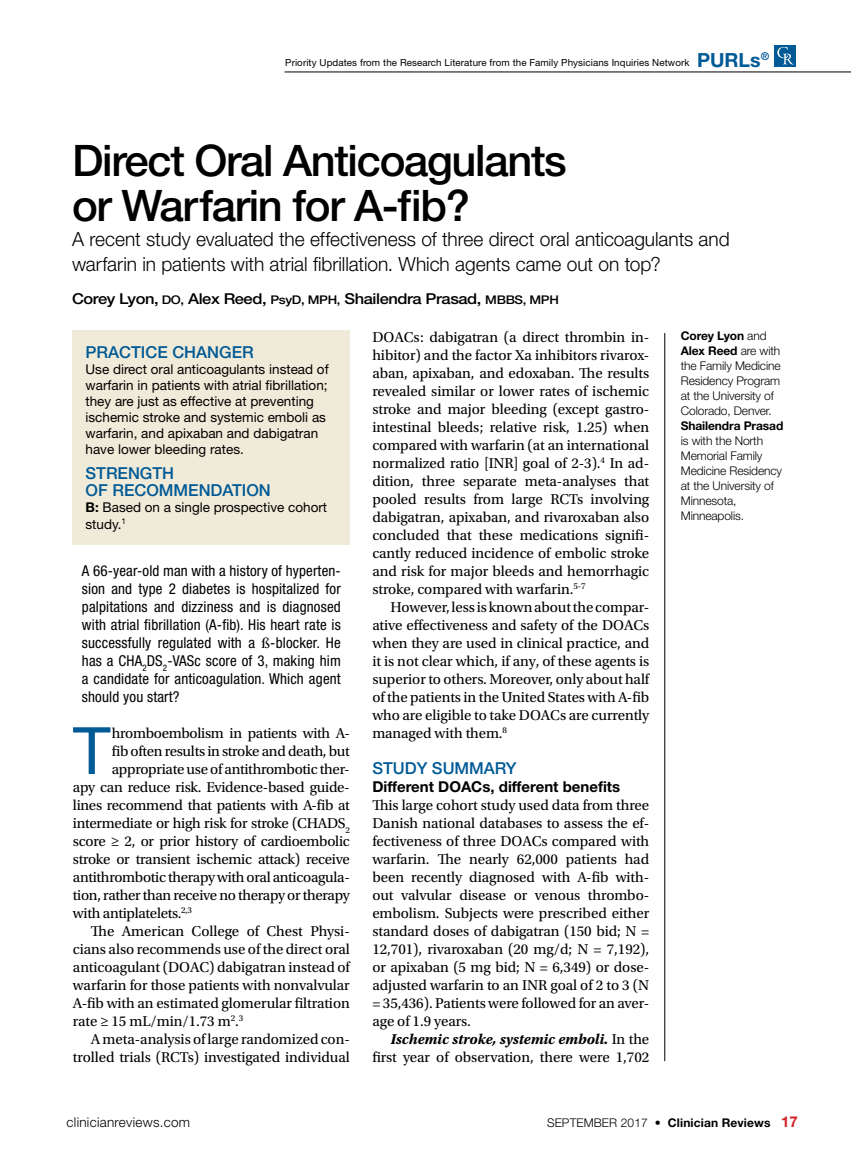
<style>
.page{position:relative;width:851px;height:1161px;background:#fff}
.page>*{position:absolute;margin:0;border:0;box-sizing:border-box;transform-origin:0 0}
.t1{font:65.4px "Helvetica Neue LT Std";color:#005a96}
.t2{font:500 43.5px/45px "Helvetica Neue LT Std";letter-spacing:-.03em;color:#000}
.t3{font:300 19.5px/24.8px "Helvetica Neue LT Std";color:#000}
.t4{font:500 16.5px/16.5px "Helvetica Neue LT Std";color:#005a96}
.t5{font:15px/18px "Utopia Std";letter-spacing:-.01em;color:#000;text-align:justify}
.t6{font:condensed 15px/18px "Helvetica Neue LT Std";letter-spacing:.01em;color:#000;text-align:justify}
.t7{font:500 15px "Helvetica Neue LT Std";letter-spacing:-.025em;color:#000;scale:1.1 1}
.t8{font:700 15px "Helvetica Neue LT Std";color:#000}
.t9{font:13.5px/16px "Helvetica Neue LT Std";color:#000}
.t10{font:300 13.5px "Helvetica Neue LT Std";letter-spacing:.02em;color:#000}
.t11{font:300 12px/15px "Helvetica Neue LT Std";letter-spacing:-.01em;color:#000}
.t12{font:700 12px "Helvetica Neue LT Std";color:#000}
.t13{font:9.75px "Helvetica Neue LT Std";letter-spacing:.01em;color:#000}
.s1{font-weight:700;font-size:19.5px;color:#005a96}
.s2{font-size:12px}
.s3{font-weight:700}
.s4{font-weight:700;font-style:italic}
.s5{font-family:"Utopia Std";font-stretch:normal}
.s6{font-weight:300}
.s7{font-size:15px;color:#d2232a}
</style>
<div class="page">
<div style="left:774px;top:45px;width:21px;height:21px;background:#005a96"></div>
<svg style="left:777px;top:47px;width:16px;height:17px"></svg>
<hr style="left:284px;top:72px;width:566px;height:1px;background:#000">
<hr style="left:664px;top:333px;width:1px;height:728px;background:#000">
<div style="left:72px;top:330px;width:277px;height:214px;background:#f0ead8"></div>
<p class="t13" style="left:285px;top:57px;width:485px">Priority Updates from the Research Literature from the Family Physicians Inquiries Network <span class="s1">PURLs</span><sup>®</sup></p>
<h2 class="t2" style="left:72px;top:138px;width:496px">Direct Oral Anticoagulants or Warfarin for A-fib?</h2>
<h3 class="t3" style="left:72px;top:226px;width:659px">A recent study evaluated the effectiveness of three direct oral anticoagulants and warfarin in patients with atrial fibrillation. Which agents came out on top?</h3>
<p class="t7" style="left:72px;top:289px;width:444px">Corey Lyon, <span class="s2">DO,</span> Alex Reed, <span class="s2">PsyD, MPH,</span> Shailendra Prasad, <span class="s2">MBBS, MPH</span></p>
<p class="t11" style="left:680px;top:328px;width:101px"><span class="s3">Corey Lyon</span> and<br><span class="s3">Alex Reed</span> are with the Family Medicine<br>Residency Program at the University of<br>Colorado, Denver.</p>
<p class="t12" style="left:680px;top:418px;width:104px">Shailendra Prasad</p>
<p class="t11" style="left:680px;top:433px;width:103px">is with the North<br>Memorial Family<br>Medicine Residency at the University of<br>Minnesota,<br>Minneapolis.</p>
<p class="t5" style="left:372px;top:328px;width:278px">DOACs: dabigatran (a direct thrombin in&shy;hibitor) and the factor Xa inhibitors rivarox&shy;aban, apixaban, and edoxaban. The results revealed similar or lower rates of ischemic stroke and major bleeding (except gastro&shy;intestinal bleeds; relative risk, 1.25) when compared with warfarin (at an international normalized ratio [INR] goal of 2-3).<sup>4</sup> In ad&shy;dition, three separate meta-analyses that pooled results from large RCTs involving dabigatran, apixaban, and rivaroxaban also concluded that these medications signifi&shy;cantly reduced incidence of embolic stroke and risk for major bleeds and hemorrhagic stroke, compared with warfarin.<sup>5-7</sup></p>
<p class="t5" style="left:372px;top:598px;width:278px;text-indent:18px">However, less is known about the compar&shy;ative effectiveness and safety of the DOACs when they are used in clinical practice, and it is not clear which, if any, of these agents is superior to others. Moreover, only about half of the patients in the United States with A-fib who are eligible to take DOACs are currently managed with them.<sup>8</sup></p>
<p class="t4" style="left:372px;top:760px;width:146px">STUDY SUMMARY</p>
<p class="t8" style="left:372px;top:777px;width:249px">Different DOACs, different benefits</p>
<p class="t5" style="left:372px;top:796px;width:278px">This large cohort study used data from three Danish national databases to assess the ef&shy;fectiveness of three DOACs compared with warfarin. The nearly 62,000 patients had been recently diagnosed with A-fib with&shy;out valvular disease or venous thrombo&shy;embolism. Subjects were prescribed either standard doses of dabigatran (150 bid; N = 12,701), rivaroxaban (20 mg/d; N = 7,192), or apixaban (5 mg bid; N = 6,349) or dose&shy;adjusted warfarin to an INR goal of 2 to 3 (N = 35,436). Patients were followed for an aver&shy;age of 1.9 years.</p>
<p class="t5" style="left:372px;top:1030px;width:278px;text-align:right"><span class="s4">Ischemic stroke, systemic emboli.</span> In the first year of observation, there were 1,702</p>
<p class="t4" style="left:86px;top:343px;width:170px">PRACTICE CHANGER</p>
<p class="t9" style="left:86px;top:361px;width:245px">Use direct oral anticoagulants instead of warfarin in patients with atrial fibrillation; they are just as effective at preventing ischemic stroke and systemic emboli as warfarin, and apixaban and dabigatran have lower bleeding rates.</p>
<p class="t4" style="left:86px;top:465px;width:187px">STRENGTH<br>OF RECOMMENDATION</p>
<p class="t9" style="left:86px;top:499px;width:243px;line-height:16.5px"><span class="s3">B:</span> Based on a single prospective cohort study.<sup>1</sup></p>
<p class="t6" style="left:82px;top:562px;width:260px">A 66-year-old man with a history of hyperten&shy;sion and type 2 diabetes is hospitalized for palpitations and dizziness and is diagnosed with atrial fibrillation (A-fib). His heart rate is successfully regulated with a <span class="s5">ß</span>-blocker. He has a CHA<sub>2</sub>DS<sub>2</sub>-VASc score of 3, making him a candidate for anticoagulation. Which agent should you start?</p>
<h1 class="t1" style="left:73px;top:712px;width:39px">T</h1>
<p class="t5" style="left:112px;top:724px;width:239px">hromboembolism in patients with A-</p>
<p class="t5" style="left:112px;top:742px;width:239px">fib often results in stroke and death, but</p>
<p class="t5" style="left:112px;top:760px;width:239px">appropriate use of antithrombotic ther-</p>
<p class="t5" style="left:73px;top:778px;width:278px">apy can reduce risk. Evidence-based guide-</p>
<p class="t5" style="left:73px;top:796px;width:278px">lines recommend that patients with A-fib at</p>
<p class="t5" style="left:73px;top:814px;width:278px">intermediate or high risk for stroke (CHADS<sub>2</sub></p>
<p class="t5" style="left:73px;top:832px;width:278px">score ≥ 2, or prior history of cardioembolic</p>
<p class="t5" style="left:73px;top:850px;width:278px">stroke or transient ischemic attack) receive</p>
<p class="t5" style="left:73px;top:868px;width:278px">antithrombotic therapy with oral anticoagula-</p>
<p class="t5" style="left:73px;top:886px;width:278px">tion, rather than receive no therapy or therapy</p>
<p class="t5" style="left:73px;top:904px;width:121px">with antiplatelets.<sup>2,3</sup></p>
<p class="t5" style="left:91px;top:922px;width:260px">The American College of Chest Physi-</p>
<p class="t5" style="left:73px;top:940px;width:278px">cians also recommends use of the direct oral</p>
<p class="t5" style="left:73px;top:958px;width:278px">anticoagulant (DOAC) dabigatran instead of</p>
<p class="t5" style="left:73px;top:976px;width:278px">warfarin for those patients with nonvalvular</p>
<p class="t5" style="left:73px;top:994px;width:278px">A-fib with an estimated glomerular filtration</p>
<p class="t5" style="left:73px;top:1012px;width:172px">rate ≥ 15 mL/min/1.73 m<sup>2</sup>.<sup>3</sup></p>
<p class="t5" style="left:91px;top:1030px;width:260px">A meta-analysis of large randomized con-</p>
<p class="t5" style="left:73px;top:1048px;width:278px">trolled trials (RCTs) investigated individual</p>
<p class="t10" style="left:67px;top:1114px;width:125px">clinicianreviews.com</p>
<p class="t12" style="left:547px;top:1115px;width:252px"><span class="s6">SEPTEMBER 2017</span> • Clinician Reviews <span class="s7">17</span></p>
</div>
